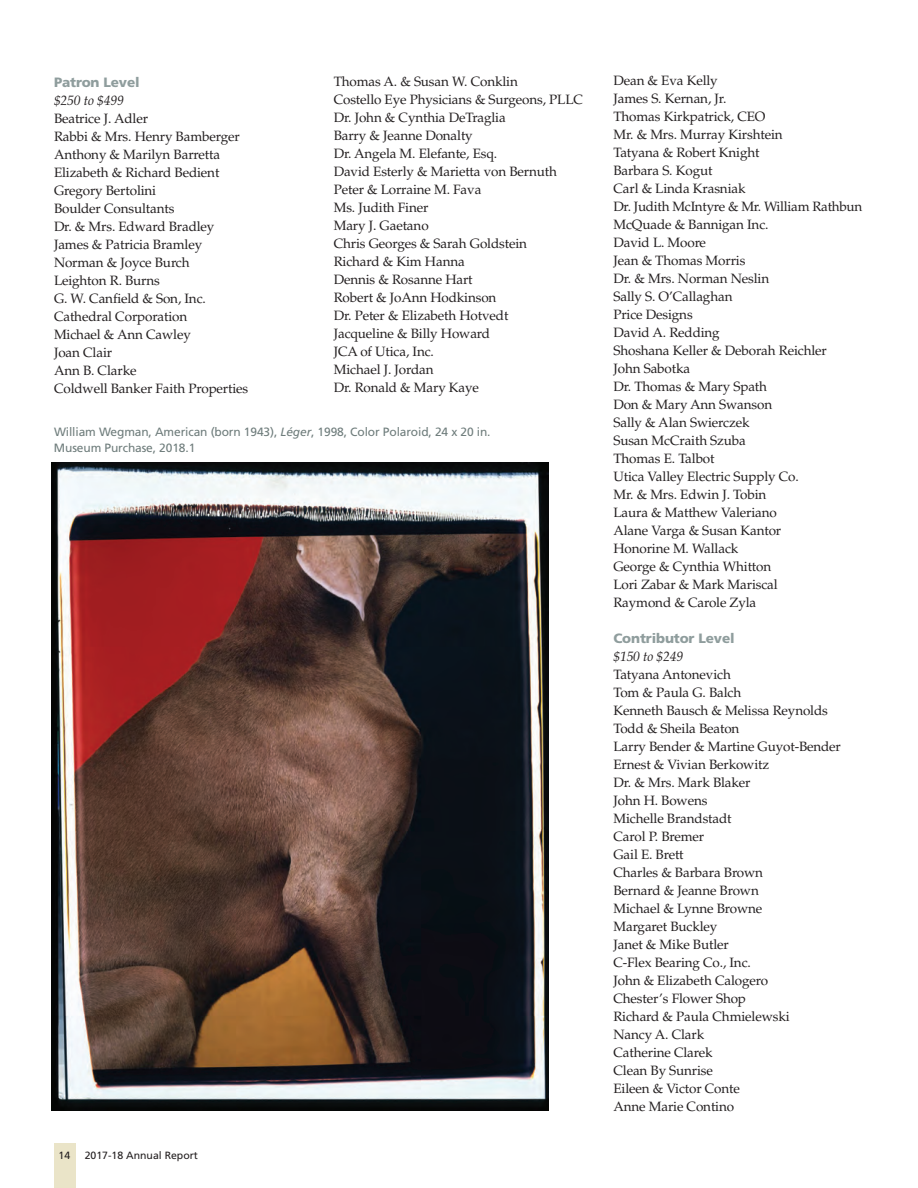
<style>
.page{position:relative;width:918px;height:1188px;background:#fff}
.page>*{position:absolute;margin:0;border:0;box-sizing:border-box;transform-origin:0 0}
.t1{font:13.5px "Palatino LT Std";letter-spacing:-.01em;color:#231f20}
.t2{font:900 13.5px "Frutiger LT Std";letter-spacing:-.01em;color:#8f9d9d}
.t3{font:italic 13.5px "Palatino LT Std";letter-spacing:-.01em;color:#231f20}
.t4{font:12px/16.5px "Frutiger LT Std";letter-spacing:-.01em;color:#6f7d7c}
.t5{font:10.5px "Frutiger";color:#231f20}
.s1{font-style:italic}
</style>
<div class="page">
<div style="left:54px;top:1144px;width:22px;height:44px;background:#eae4c8"></div>
<img style="left:52px;top:463px;width:496px;height:648px">
<p class="t2" style="left:54px;top:74px;width:87px">Patron Level</p>
<p class="t3" style="left:54px;top:92px;width:71px">$250 to $499</p>
<p class="t1" style="left:54px;top:110px;width:96px">Beatrice J. Adler</p>
<p class="t1" style="left:54px;top:128px;width:187px">Rabbi &amp; Mrs. Henry Bamberger</p>
<p class="t1" style="left:54px;top:146px;width:168px">Anthony &amp; Marilyn Barretta</p>
<p class="t1" style="left:54px;top:164px;width:167px">Elizabeth &amp; Richard Bedient</p>
<p class="t1" style="left:54px;top:182px;width:104px">Gregory Bertolini</p>
<p class="t1" style="left:54px;top:200px;width:122px">Boulder Consultants</p>
<p class="t1" style="left:54px;top:218px;width:162px">Dr. &amp; Mrs. Edward Bradley</p>
<p class="t1" style="left:54px;top:236px;width:150px">James &amp; Patricia Bramley</p>
<p class="t1" style="left:54px;top:254px;width:137px">Norman &amp; Joyce Burch</p>
<p class="t1" style="left:54px;top:272px;width:107px">Leighton R. Burns</p>
<p class="t1" style="left:54px;top:290px;width:153px">G. W. Canfield &amp; Son, Inc.</p>
<p class="t1" style="left:54px;top:308px;width:135px">Cathedral Corporation</p>
<p class="t1" style="left:54px;top:326px;width:138px">Michael &amp; Ann Cawley</p>
<p class="t1" style="left:54px;top:344px;width:60px">Joan Clair</p>
<p class="t1" style="left:54px;top:362px;width:84px">Ann B. Clarke</p>
<p class="t1" style="left:54px;top:380px;width:196px">Coldwell Banker Faith Properties</p>
<p class="t1" style="left:334px;top:74px;width:186px">Thomas A. &amp; Susan W. Conklin</p>
<p class="t1" style="left:334px;top:92px;width:251px">Costello Eye Physicians &amp; Surgeons, PLLC</p>
<p class="t1" style="left:334px;top:110px;width:174px">Dr. John &amp; Cynthia DeTraglia</p>
<p class="t1" style="left:334px;top:128px;width:141px">Barry &amp; Jeanne Donalty</p>
<p class="t1" style="left:334px;top:146px;width:165px">Dr. Angela M. Elefante, Esq.</p>
<p class="t1" style="left:334px;top:164px;width:225px">David Esterly &amp; Marietta von Bernuth</p>
<p class="t1" style="left:334px;top:182px;width:149px">Peter &amp; Lorraine M. Fava</p>
<p class="t1" style="left:334px;top:200px;width:96px">Ms. Judith Finer</p>
<p class="t1" style="left:334px;top:218px;width:96px">Mary J. Gaetano</p>
<p class="t1" style="left:334px;top:236px;width:195px">Chris Georges &amp; Sarah Goldstein</p>
<p class="t1" style="left:334px;top:254px;width:133px">Richard &amp; Kim Hanna</p>
<p class="t1" style="left:334px;top:272px;width:140px">Dennis &amp; Rosanne Hart</p>
<p class="t1" style="left:334px;top:290px;width:164px">Robert &amp; JoAnn Hodkinson</p>
<p class="t1" style="left:334px;top:308px;width:176px">Dr. Peter &amp; Elizabeth Hotvedt</p>
<p class="t1" style="left:334px;top:326px;width:158px">Jacqueline &amp; Billy Howard</p>
<p class="t1" style="left:334px;top:344px;width:102px">JCA of Utica, Inc.</p>
<p class="t1" style="left:334px;top:362px;width:101px">Michael J. Jordan</p>
<p class="t1" style="left:334px;top:380px;width:147px">Dr. Ronald &amp; Mary Kaye</p>
<p class="t4" style="left:54px;top:423px;width:438px">William Wegman, American (born 1943), <span class="s1">Léger</span>, 1998, Color Polaroid, 24 x 20 in.<br>Museum Purchase, 2018.1</p>
<p class="t5" style="left:58px;top:1149px;width:13px">14</p>
<p class="t5" style="left:85px;top:1149px;width:115px">2017-18 Annual Report</p>
<p class="t1" style="left:613px;top:73px;width:106px">Dean &amp; Eva Kelly</p>
<p class="t1" style="left:613px;top:91px;width:115px">James S. Kernan, Jr.</p>
<p class="t1" style="left:613px;top:109px;width:154px">Thomas Kirkpatrick, CEO</p>
<p class="t1" style="left:613px;top:127px;width:171px">Mr. &amp; Mrs. Murray Kirshtein</p>
<p class="t1" style="left:613px;top:145px;width:148px">Tatyana &amp; Robert Knight</p>
<p class="t1" style="left:613px;top:163px;width:101px">Barbara S. Kogut</p>
<p class="t1" style="left:613px;top:181px;width:134px">Carl &amp; Linda Krasniak</p>
<p class="t1" style="left:613px;top:199px;width:250px">Dr. Judith McIntyre &amp; Mr. William Rathbun</p>
<p class="t1" style="left:613px;top:217px;width:157px">McQuade &amp; Bannigan Inc.</p>
<p class="t1" style="left:613px;top:235px;width:94px">David L. Moore</p>
<p class="t1" style="left:613px;top:253px;width:133px">Jean &amp; Thomas Morris</p>
<p class="t1" style="left:613px;top:271px;width:157px">Dr. &amp; Mrs. Norman Neslin</p>
<p class="t1" style="left:613px;top:289px;width:121px">Sally S. O’Callaghan</p>
<p class="t1" style="left:613px;top:307px;width:81px">Price Designs</p>
<p class="t1" style="left:613px;top:325px;width:108px">David A. Redding</p>
<p class="t1" style="left:613px;top:343px;width:215px">Shoshana Keller &amp; Deborah Reichler</p>
<p class="t1" style="left:613px;top:361px;width:78px">John Sabotka</p>
<p class="t1" style="left:613px;top:379px;width:155px">Dr. Thomas &amp; Mary Spath</p>
<p class="t1" style="left:613px;top:397px;width:160px">Don &amp; Mary Ann Swanson</p>
<p class="t1" style="left:613px;top:415px;width:138px">Sally &amp; Alan Swierczek</p>
<p class="t1" style="left:613px;top:433px;width:134px">Susan McCraith Szuba</p>
<p class="t1" style="left:613px;top:451px;width:103px">Thomas E. Talbot</p>
<p class="t1" style="left:613px;top:469px;width:187px">Utica Valley Electric Supply Co.</p>
<p class="t1" style="left:613px;top:487px;width:154px">Mr. &amp; Mrs. Edwin J. Tobin</p>
<p class="t1" style="left:613px;top:505px;width:165px">Laura &amp; Matthew Valeriano</p>
<p class="t1" style="left:613px;top:523px;width:169px">Alane Varga &amp; Susan Kantor</p>
<p class="t1" style="left:613px;top:541px;width:126px">Honorine M. Wallack</p>
<p class="t1" style="left:613px;top:559px;width:159px">George &amp; Cynthia Whitton</p>
<p class="t1" style="left:613px;top:577px;width:166px">Lori Zabar &amp; Mark Mariscal</p>
<p class="t1" style="left:613px;top:595px;width:144px">Raymond &amp; Carole Zyla</p>
<p class="t2" style="left:613px;top:630px;width:123px">Contributor Level</p>
<p class="t3" style="left:613px;top:649px;width:71px">$150 to $249</p>
<p class="t1" style="left:613px;top:667px;width:119px">Tatyana Antonevich</p>
<p class="t1" style="left:613px;top:685px;width:129px">Tom &amp; Paula G. Balch</p>
<p class="t1" style="left:613px;top:703px;width:216px">Kenneth Bausch &amp; Melissa Reynolds</p>
<p class="t1" style="left:613px;top:721px;width:128px">Todd &amp; Sheila Beaton</p>
<p class="t1" style="left:613px;top:739px;width:229px">Larry Bender &amp; Martine Guyot-Bender</p>
<p class="t1" style="left:613px;top:757px;width:157px">Ernest &amp; Vivian Berkowitz</p>
<p class="t1" style="left:613px;top:775px;width:139px">Dr. &amp; Mrs. Mark Blaker</p>
<p class="t1" style="left:613px;top:793px;width:96px">John H. Bowens</p>
<p class="t1" style="left:613px;top:811px;width:120px">Michelle Brandstadt</p>
<p class="t1" style="left:613px;top:829px;width:92px">Carol P. Bremer</p>
<p class="t1" style="left:613px;top:847px;width:72px">Gail E. Brett</p>
<p class="t1" style="left:613px;top:865px;width:151px">Charles &amp; Barbara Brown</p>
<p class="t1" style="left:613px;top:883px;width:147px">Bernard &amp; Jeanne Brown</p>
<p class="t1" style="left:613px;top:901px;width:150px">Michael &amp; Lynne Browne</p>
<p class="t1" style="left:613px;top:919px;width:105px">Margaret Buckley</p>
<p class="t1" style="left:613px;top:937px;width:117px">Janet &amp; Mike Butler</p>
<p class="t1" style="left:613px;top:955px;width:139px">C-Flex Bearing Co., Inc.</p>
<p class="t1" style="left:613px;top:973px;width:156px">John &amp; Elizabeth Calogero</p>
<p class="t1" style="left:613px;top:991px;width:134px">Chester’s Flower Shop</p>
<p class="t1" style="left:613px;top:1009px;width:178px">Richard &amp; Paula Chmielewski</p>
<p class="t1" style="left:613px;top:1026px;width:92px">Nancy A. Clark</p>
<p class="t1" style="left:613px;top:1044px;width:101px">Catherine Clarek</p>
<p class="t1" style="left:613px;top:1062px;width:101px">Clean By Sunrise</p>
<p class="t1" style="left:613px;top:1080px;width:128px">Eileen &amp; Victor Conte</p>
<p class="t1" style="left:613px;top:1098px;width:122px">Anne Marie Contino</p>
</div>
